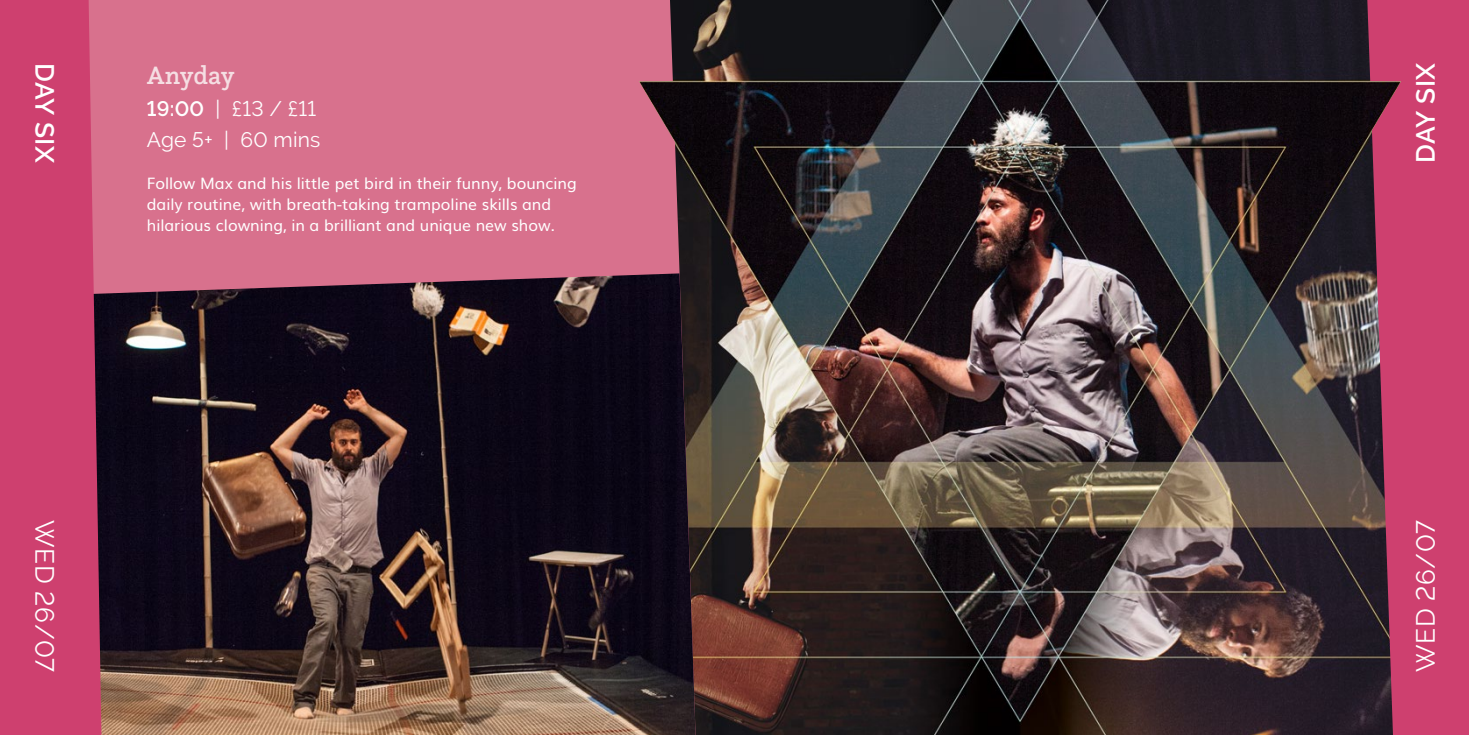
<style>
.page{position:relative;width:1469px;height:735px;background:#fff}
.page>*{position:absolute;margin:0;border:0;box-sizing:border-box;transform-origin:0 0}
.t1{font:26.25px "Raleway";letter-spacing:.02em;color:#fff}
.t2{font:600 26.25px "Raleway";letter-spacing:.01em;color:#fff}
.t3{font:500 26.25px "Questa Slab";letter-spacing:-.015em;color:#f5dee3}
.t4{font:21px/31.5px "Raleway";letter-spacing:.01em;color:#fff}
.t5{font:15.75px/21px "Muli";color:#fff}
.s1{font-weight:600}
</style>
<div class="page">
<img style="left:695px;top:0;width:672px;height:734px">
<svg style="left:1367px;top:0;width:101px;height:734px;background:#b73c66"></svg>
<div style="left:101px;top:0;width:594px;height:273px;background:#d8718d"></div>
<img style="left:101px;top:273px;width:594px;height:461px">
<div style="left:0;top:0;width:101px;height:734px;background:#ce406f"></div>
<h1 class="t2" style="left:60px;top:63px;width:101px;rotate:90deg">DAY SIX</h1>
<h1 class="t3" style="left:147px;top:59px;width:89px">Anyday</h1>
<h2 class="t4" style="left:147px;top:92px;width:175px"><span class="s1">19:00</span> | £13 / £11<br>Age 5+ | 60 mins</h2>
<p class="t5" style="left:147px;top:172px;width:431px">Follow Max and his little pet bird in their funny, bouncing daily routine, with breath-taking trampoline skills and hilarious clowning, in a brilliant and unique new show.</p>
<h1 class="t1" style="left:60px;top:520px;width:153px;rotate:90deg">WED 26/07</h1>
<h1 class="t2" style="left:1410px;top:162px;width:101px;rotate:-90deg">DAY SIX</h1>
<h1 class="t1" style="left:1410px;top:671px;width:153px;rotate:-90deg">WED 26/07</h1>
</div>
